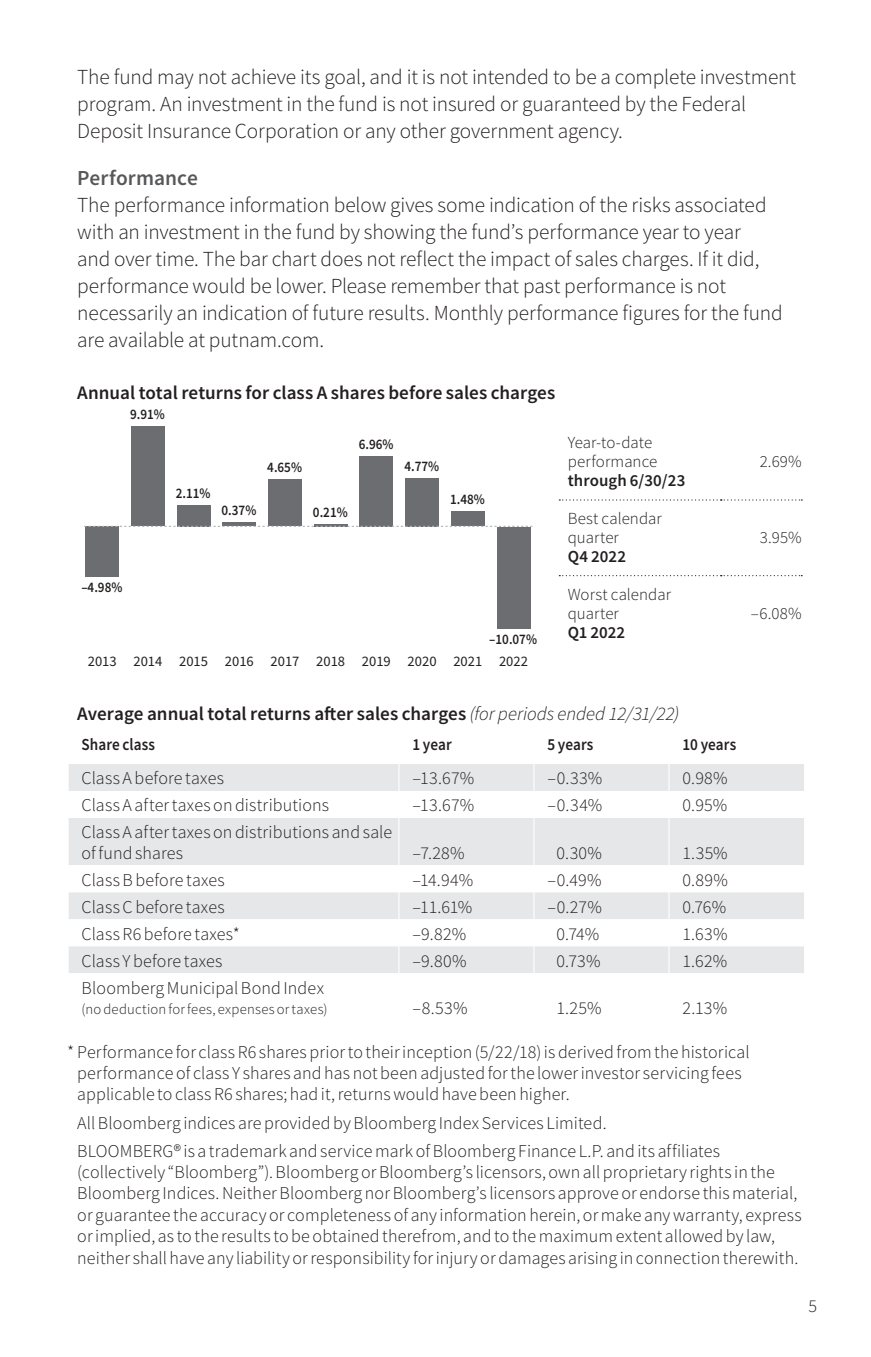
<style>
.page{position:relative;width:871px;height:1357px;background:#fff}
.page>*{position:absolute;margin:0;border:0;box-sizing:border-box;transform-origin:0 0}
.Text{font:300 21.38px/27px "Source Sans Pro";letter-spacing:-.005em;color:#231f20}
.SubHead_2{font:600 21.38px "Source Sans Pro";letter-spacing:.005em;color:#57585a}
.SubHead_3{font:600 19.12px "Source Sans Pro";color:#231f20}
.Foot_no_symbol{font:300 18px/21.4px "Source Sans Pro";letter-spacing:.005em;color:#231f20}
.Table_Left{font:300 18px/20.2px "Source Sans Pro";letter-spacing:.01em;color:#231f20}
.Foot_symbol2{font:300 18px/21.4px "Source Sans Pro";letter-spacing:.005em;color:#231f20}
.Chart_Table_Stub{font:300 16.88px/19.1px "Source Sans Pro";color:#231f20}
.Table_ColHd_Left{font:600 16.88px "Source Sans Pro";letter-spacing:.005em;color:#231f20;scale:.9 1}
.Chart_Table_Column{font:300 16.88px "Source Sans Pro";color:#231f20}
.t1{font:600 14.62px/21.6px "Source Sans Pro";color:#231f20;text-align:center;scale:.9 1}
.t2{font:14.62px "Source Sans Pro";color:#231f20}
.Table_Left-2{font:300 14.62px "Source Sans Pro";letter-spacing:.02em;color:#231f20}
.s1{font-weight:400}
.s2{font-weight:600}
.s3{font-weight:300;font-style:italic}
</style>
<div class="page">
<div style="left:85px;top:526px;width:34px;height:50px;background:#6c6d70"></div>
<div style="left:131px;top:426px;width:34px;height:100px;background:#6c6d70"></div>
<div style="left:177px;top:505px;width:33px;height:21px;background:#6c6d70"></div>
<hr style="left:222px;top:522px;width:34px;height:4px;background:#6c6d70">
<div style="left:268px;top:479px;width:34px;height:47px;background:#6c6d70"></div>
<hr style="left:314px;top:524px;width:33px;height:2px;background:#6c6d70">
<div style="left:360px;top:456px;width:33px;height:70px;background:#6c6d70"></div>
<div style="left:405px;top:478px;width:34px;height:48px;background:#6c6d70"></div>
<div style="left:451px;top:511px;width:33px;height:15px;background:#6c6d70"></div>
<div style="left:497px;top:527px;width:33px;height:101px;background:#6c6d70"></div>
<svg style="left:84px;top:526px;width:448px;height:1px"></svg>
<svg style="left:559px;top:499px;width:243px;height:1px"></svg>
<svg style="left:559px;top:575px;width:243px;height:1px"></svg>
<div style="left:69px;top:764px;width:735px;height:27px;background:#e6e7e9"></div>
<svg style="left:69px;top:818px;width:735px;height:155px;fill:#e6e7e9"></svg>
<svg style="left:398px;top:764px;width:1px;height:27px"></svg>
<svg style="left:533px;top:764px;width:1px;height:27px"></svg>
<svg style="left:668px;top:764px;width:1px;height:27px"></svg>
<hr style="left:398px;top:818px;width:1px;height:47px;background:#fff">
<hr style="left:533px;top:818px;width:1px;height:47px;background:#fff">
<hr style="left:668px;top:818px;width:1px;height:47px;background:#fff">
<svg style="left:398px;top:865px;width:1px;height:108px"></svg>
<svg style="left:533px;top:865px;width:1px;height:108px"></svg>
<svg style="left:668px;top:865px;width:1px;height:108px"></svg>
<p class="Text" style="left:77px;top:63px;width:720px">The fund may not achieve its goal, and it is not intended to be a complete investment program. An investment in the fund is not insured or guaranteed by the Federal<br>Deposit Insurance Corporation or any other government agency.</p>
<p class="SubHead_2" style="left:77px;top:164px;width:122px">Performance</p>
<p class="Text" style="left:77px;top:191px;width:707px">The performance information below gives some indication of the risks associated with an investment in the fund by showing the fund’s performance year to year<br>and over time. The bar chart does not reflect the impact of sales charges. If it did, performance would be lower. Please remember that past performance is not necessarily an indication of future results. Monthly performance figures for the fund are available at putnam.com.</p>
<p class="SubHead_3" style="left:77px;top:380px;width:479px">Annual total returns for class A shares before sales charges</p>
<p class="t1" style="left:130px;top:403px;width:40px">9.91%</p>
<p class="t1" style="left:176px;top:482px;width:40px">2.11%</p>
<p class="t1" style="left:267px;top:456px;width:40px">4.65%</p>
<p class="t1" style="left:222px;top:500px;width:40px">0.37%</p>
<p class="t1" style="left:313px;top:501px;width:40px">0.21%</p>
<p class="t1" style="left:359px;top:433px;width:40px">6.96%</p>
<p class="t1" style="left:404px;top:455px;width:40px">4.77%</p>
<p class="t1" style="left:450px;top:488px;width:40px">1.48%</p>
<p class="t1" style="left:81px;top:576px;width:47px">–4.98%</p>
<p class="t2" style="left:88px;top:651px;width:30px">2013</p>
<p class="t2" style="left:133px;top:651px;width:30px">2014</p>
<p class="t2" style="left:179px;top:651px;width:30px">2015</p>
<p class="t2" style="left:225px;top:651px;width:30px">2016</p>
<p class="t2" style="left:270px;top:651px;width:30px">2017</p>
<p class="t2" style="left:316px;top:651px;width:30px">2018</p>
<p class="t2" style="left:362px;top:651px;width:30px">2019</p>
<p class="t2" style="left:408px;top:651px;width:30px">2020</p>
<p class="t2" style="left:453px;top:651px;width:30px">2021</p>
<p class="t1" style="left:489px;top:628px;width:55px">–10.07%<br><span class="s1">2022</span></p>
<p class="Chart_Table_Stub" style="left:568px;top:433px;width:119px">Year-to-date performance <span class="s2">through 6/30/23</span></p>
<p class="Chart_Table_Stub" style="left:568px;top:509px;width:96px">Best calendar quarter<br><span class="s2">Q4 2022</span></p>
<p class="Chart_Table_Stub" style="left:568px;top:584px;width:105px">Worst calendar quarter<br><span class="s2">Q1 2022</span></p>
<p class="Chart_Table_Column" style="left:760px;top:451px;width:44px">2.69%</p>
<p class="Chart_Table_Column" style="left:760px;top:527px;width:43px">3.95%</p>
<p class="Chart_Table_Column" style="left:750px;top:603px;width:53px">–6.08%</p>
<p class="SubHead_3" style="left:77px;top:701px;width:603px">Average annual total returns after sales charges <span class="s3">(for periods ended 12/31/22)</span></p>
<p class="Table_ColHd_Left" style="left:82px;top:734px;width:83px">Share class</p>
<p class="Table_ColHd_Left" style="left:412px;top:734px;width:45px">1 year</p>
<p class="Table_ColHd_Left" style="left:547px;top:734px;width:53px">5 years</p>
<p class="Table_ColHd_Left" style="left:682px;top:734px;width:61px">10 years</p>
<p class="Table_Left" style="left:82px;top:768px;width:144px">Class A before taxes</p>
<p class="Table_Left" style="left:412px;top:768px;width:63px">–13.67%</p>
<p class="Table_Left" style="left:547px;top:768px;width:56px">–0.33%</p>
<p class="Table_Left" style="left:682px;top:768px;width:47px">0.98%</p>
<p class="Table_Left" style="left:82px;top:795px;width:249px">Class A after taxes on distributions</p>
<p class="Table_Left" style="left:412px;top:795px;width:63px">–13.67%</p>
<p class="Table_Left" style="left:547px;top:795px;width:56px">–0.34%</p>
<p class="Table_Left" style="left:682px;top:795px;width:46px">0.95%</p>
<p class="Table_Left" style="left:82px;top:822px;width:312px">Class A after taxes on distributions and sale of fund shares</p>
<p class="Table_Left" style="left:412px;top:842px;width:54px">–7.28%</p>
<p class="Table_Left" style="left:556px;top:842px;width:47px">0.30%</p>
<p class="Table_Left" style="left:682px;top:842px;width:47px">1.35%</p>
<p class="Table_Left" style="left:82px;top:869px;width:145px">Class B before taxes</p>
<p class="Table_Left" style="left:412px;top:869px;width:62px">–14.94%</p>
<p class="Table_Left" style="left:547px;top:869px;width:56px">–0.49%</p>
<p class="Table_Left" style="left:682px;top:869px;width:47px">0.89%</p>
<p class="Table_Left" style="left:82px;top:896px;width:145px">Class C before taxes</p>
<p class="Table_Left" style="left:412px;top:896px;width:61px">–11.61%</p>
<p class="Table_Left" style="left:547px;top:896px;width:56px">–0.27%</p>
<p class="Table_Left" style="left:682px;top:896px;width:45px">0.76%</p>
<p class="Table_Left" style="left:82px;top:923px;width:160px">Class R6 before taxes*</p>
<p class="Table_Left" style="left:412px;top:923px;width:55px">–9.82%</p>
<p class="Table_Left" style="left:556px;top:923px;width:44px">0.74%</p>
<p class="Table_Left" style="left:682px;top:923px;width:47px">1.63%</p>
<p class="Table_Left" style="left:82px;top:950px;width:142px">Class Y before taxes</p>
<p class="Table_Left" style="left:412px;top:950px;width:56px">–9.80%</p>
<p class="Table_Left" style="left:556px;top:950px;width:46px">0.73%</p>
<p class="Table_Left" style="left:682px;top:950px;width:46px">1.62%</p>
<p class="Table_Left" style="left:82px;top:977px;width:244px">Bloomberg Municipal Bond Index</p>
<p class="Table_Left-2" style="left:82px;top:1000px;width:247px">(no deduction for fees, expenses or taxes)</p>
<p class="Table_Left" style="left:412px;top:998px;width:57px">–8.53%</p>
<p class="Table_Left" style="left:556px;top:998px;width:47px">1.25%</p>
<p class="Table_Left" style="left:682px;top:998px;width:46px">2.13%</p>
<p class="Foot_symbol2" style="left:77px;top:1041px;width:674px;text-indent:-10px">* Performance for class R6 shares prior to their inception (5/22/18) is derived from the historical performance of class Y shares and has not been adjusted for the lower investor servicing fees applicable to class R6 shares; had it, returns would have been higher.</p>
<p class="Foot_no_symbol" style="left:77px;top:1112px;width:531px">All Bloomberg indices are provided by Bloomberg Index Services Limited.</p>
<p class="Foot_no_symbol" style="left:77px;top:1140px;width:726px">BLOOMBERG® is a trademark and service mark of Bloomberg Finance L.P. and its affiliates (collectively “Bloomberg”). Bloomberg or Bloomberg’s licensors, own all proprietary rights in the Bloomberg Indices. Neither Bloomberg nor Bloomberg’s licensors approve or endorse this material, or guarantee the accuracy or completeness of any information herein, or make any warranty, express or implied, as to the results to be obtained therefrom, and to the maximum extent allowed by law, neither shall have any liability or responsibility for injury or damages arising in connection therewith.</p>
<p class="Foot_no_symbol" style="left:808px;top:1295px;width:10px">5</p>
</div>
